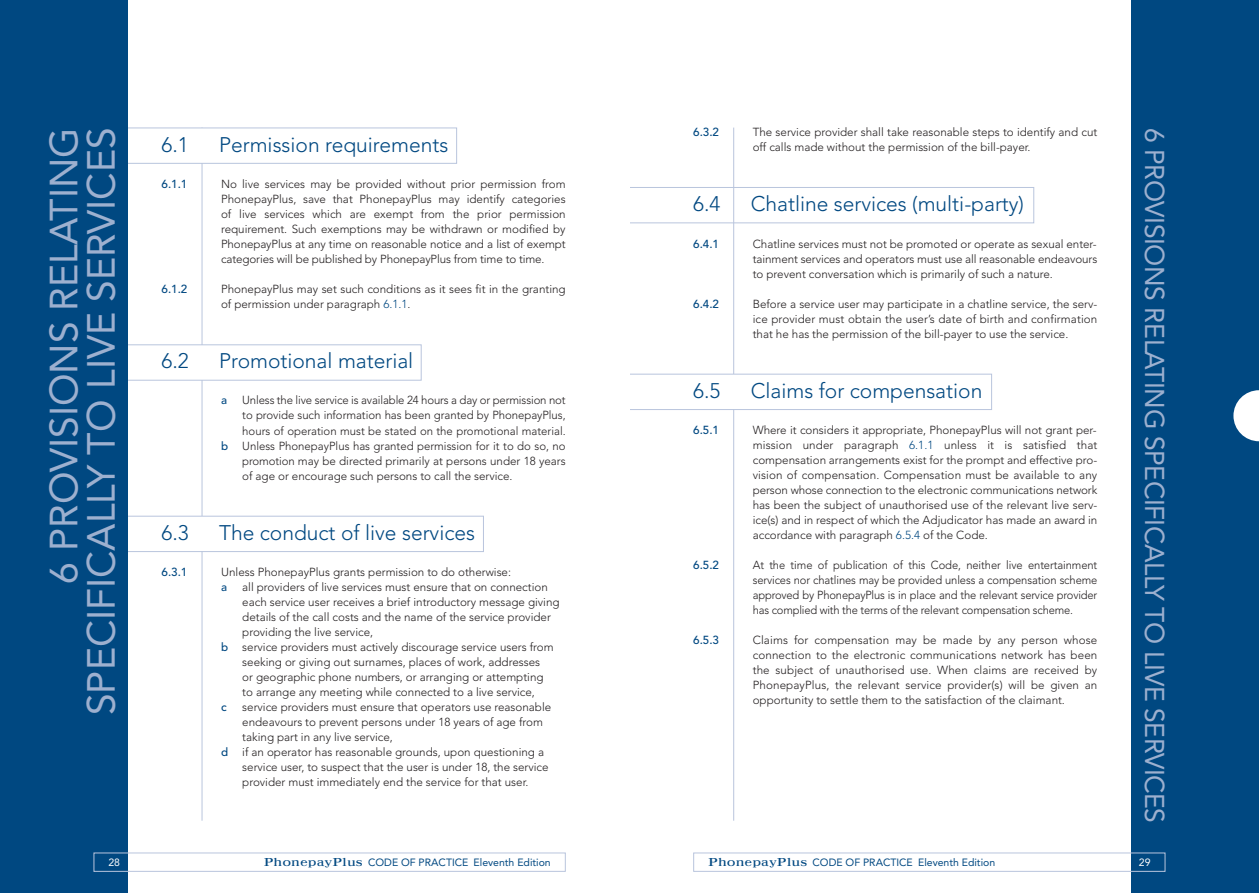
<style>
.page{position:relative;width:1259px;height:893px;background:#fff}
.page>*{position:absolute;margin:0;border:0;box-sizing:border-box;transform-origin:0 0}
.t1{font:39px/37.5px "Avenir";color:#9db0cf;text-align:right}
.t2{font:27px "Avenir";letter-spacing:-.015em;color:#9db0cf}
.t3{font:300 21px "Avenir";color:#004881}
.t4{font:300 11.7px/15px "Avenir";color:#231f20;text-align:justify}
.t5{font:300 11.7px/15px "Avenir";color:#231f20;text-align:justify;scale:.96 1}
.t6{font:500 11.7px "Avenir";color:#004881}
.t7{font:10.5px "Avenir";color:#004881}
.t8{font:10.5px "Avenir";color:#fff}
.s1{color:#004881}
.s2{font-weight:500;color:#004881}
.s3{font-family:"Maximus"}
</style>
<div class="page">
<hr style="left:202px;top:128px;width:1px;height:693px;background:#b9c5dd">
<hr style="left:733px;top:128px;width:1px;height:693px;background:#b9c5dd">
<div style="left:626px;top:374px;width:365px;height:35px;background:#fff"></div>
<div style="left:625px;top:374px;width:367px;height:36px;border:1px solid #b9c5dd"></div>
<div style="left:120px;top:345px;width:301px;height:35px;background:#fff"></div>
<div style="left:119px;top:344px;width:302px;height:37px;border:1px solid #b9c5dd"></div>
<div style="left:120px;top:517px;width:363px;height:34px;background:#fff"></div>
<div style="left:119px;top:516px;width:365px;height:36px;border:1px solid #b9c5dd"></div>
<div style="left:120px;top:128px;width:336px;height:35px;background:#fff"></div>
<div style="left:119px;top:128px;width:338px;height:36px;border:1px solid #b9c5dd"></div>
<div style="left:625px;top:187px;width:409px;height:36px;border:1px solid #b9c5dd"></div>
<div style="left:1131px;top:0;width:128px;height:893px;background:#004881"></div>
<div style="left:693px;top:853px;width:472px;height:19px;border:1px solid #b9c5dd"></div>
<svg style="left:1233px;top:390px;width:26px;height:51px"></svg>
<div style="left:0;top:0;width:128px;height:893px;background:#004881"></div>
<div style="left:94px;top:853px;width:472px;height:19px;border:1px solid #b9c5dd"></div>
<div style="left:621px;top:183px;width:8px;height:51px;background:#fff"></div>
<div style="left:621px;top:369px;width:8px;height:52px;background:#fff"></div>
<h1 class="t1" style="left:48px;top:715px;width:589px;rotate:-90deg">6 PROVISIONS RELATING<br>SPECIFICALLY TO LIVE SERVICES</h1>
<h3 class="t3" style="left:162px;top:136px;width:29px">6.1</h3>
<h3 class="t3" style="left:219px;top:136px;width:231px">Permission requirements</h3>
<p class="t6" style="left:162px;top:179px;width:27px">6.1.1</p>
<p class="t4" style="left:221px;top:178px;width:346px">No live services may be provided without prior permission from PhonepayPlus, save that PhonepayPlus may identify categories of live services which are exempt from the prior permission requirement. Such exemptions may be withdrawn or modified by PhonepayPlus at any time on reasonable notice and a list of exempt categories will be published by PhonepayPlus from time to time.</p>
<p class="t6" style="left:162px;top:284px;width:27px">6.1.2</p>
<p class="t4" style="left:221px;top:283px;width:346px">PhonepayPlus may set such conditions as it sees fit in the granting of permission under paragraph <span class="s1">6.1.1</span>.</p>
<h3 class="t3" style="left:162px;top:352px;width:29px">6.2</h3>
<h3 class="t3" style="left:219px;top:352px;width:196px">Promotional material</h3>
<p class="t6" style="left:221px;top:396px;width:8px">a</p>
<p class="t4" style="left:242px;top:394px;width:325px">Unless the live service is available 24 hours a day or permission not</p>
<p class="t4" style="left:242px;top:409px;width:325px">to provide such information has been granted by PhonepayPlus,</p>
<p class="t4" style="left:242px;top:424px;width:325px">hours of operation must be stated on the promotional material.</p>
<p class="t4" style="left:221px;top:439px;width:346px"><span class="s2">b</span> Unless PhonepayPlus has granted permission for it to do so, no</p>
<p class="t4" style="left:242px;top:454px;width:325px">promotion may be directed primarily at persons under 18 years</p>
<p class="t4" style="left:242px;top:469px;width:272px">of age or encourage such persons to call the service.</p>
<h3 class="t3" style="left:162px;top:524px;width:29px">6.3</h3>
<h3 class="t3" style="left:219px;top:524px;width:257px">The conduct of live services</h3>
<p class="t6" style="left:162px;top:567px;width:27px">6.3.1</p>
<p class="t4" style="left:221px;top:565px;width:291px">Unless PhonepayPlus grants permission to do otherwise:</p>
<p class="t6" style="left:221px;top:582px;width:8px">a</p>
<p class="t4" style="left:242px;top:580px;width:307px">all providers of live services must ensure that on connection</p>
<p class="t4" style="left:242px;top:595px;width:319px">each service user receives a brief introductory message giving</p>
<p class="t4" style="left:242px;top:610px;width:310px">details of the call costs and the name of the service provider</p>
<p class="t4" style="left:242px;top:625px;width:132px">providing the live service,</p>
<p class="t4" style="left:221px;top:640px;width:334px"><span class="s2">b</span> service providers must actively discourage service users from</p>
<p class="t4" style="left:242px;top:655px;width:299px">seeking or giving out surnames, places of work, addresses</p>
<p class="t4" style="left:242px;top:670px;width:303px">or geographic phone numbers, or arranging or attempting</p>
<p class="t4" style="left:242px;top:685px;width:294px">to arrange any meeting while connected to a live service,</p>
<p class="t6" style="left:221px;top:702px;width:7px">c</p>
<p class="t4" style="left:242px;top:700px;width:310px">service providers must ensure that operators use reasonable</p>
<p class="t4" style="left:242px;top:715px;width:302px">endeavours to prevent persons under 18 years of age from</p>
<p class="t4" style="left:242px;top:730px;width:152px">taking part in any live service,</p>
<p class="t4" style="left:221px;top:745px;width:324px"><span class="s2">d</span> if an operator has reasonable grounds, upon questioning a</p>
<p class="t4" style="left:242px;top:760px;width:308px">service user, to suspect that the user is under 18, the service</p>
<p class="t4" style="left:242px;top:775px;width:288px">provider must immediately end the service for that user.</p>
<p class="t8" style="left:108px;top:858px;width:13px">28</p>
<p class="t7" style="left:264px;top:858px;width:288px"><span class="s3">PhonepayPlus</span> CODE OF PRACTICE Eleventh Edition</p>
<p class="t6" style="left:693px;top:128px;width:27px">6.3.2</p>
<p class="t4" style="left:753px;top:126px;width:346px">The service provider shall take reasonable steps to identify and cut off calls made without the permission of the bill-payer.</p>
<h3 class="t3" style="left:693px;top:195px;width:29px">6.4</h3>
<h3 class="t3" style="left:750px;top:195px;width:275px">Chatline services (multi-party)</h3>
<p class="t6" style="left:693px;top:239px;width:27px">6.4.1</p>
<p class="t4" style="left:753px;top:237px;width:346px">Chatline services must not be promoted or operate as sexual enter&shy;tainment services and operators must use all reasonable endeavours to prevent conversation which is primarily of such a nature.</p>
<p class="t6" style="left:693px;top:299px;width:27px">6.4.2</p>
<p class="t4" style="left:753px;top:297px;width:346px">Before a service user may participate in a chatline service, the serv&shy;ice provider must obtain the user’s date of birth and confirmation that he has the permission of the bill-payer to use the service.</p>
<h3 class="t3" style="left:693px;top:382px;width:29px">6.5</h3>
<h3 class="t3" style="left:750px;top:382px;width:233px">Claims for compensation</h3>
<p class="t6" style="left:693px;top:425px;width:27px">6.5.1</p>
<p class="t4" style="left:753px;top:423px;width:346px">Where it considers it appropriate, PhonepayPlus will not grant per&shy;mission under paragraph <span class="s1">6.1.1</span> unless it is satisfied that compensation arrangements exist for the prompt and effective pro&shy;vision of compensation. Compensation must be available to any person whose connection to the electronic communications network has been the subject of unauthorised use of the relevant live serv&shy;ice(s) and in respect of which the Adjudicator has made an award in accordance with paragraph <span class="s1">6.5.4</span> of the Code.</p>
<p class="t6" style="left:693px;top:560px;width:27px">6.5.2</p>
<p class="t5" style="left:753px;top:558px;width:360px">At the time of publication of this Code, neither live entertainment services nor chatlines may be provided unless a compensation scheme approved by PhonepayPlus is in place and the relevant service provider has complied with the terms of the relevant compensation scheme.</p>
<p class="t6" style="left:693px;top:635px;width:27px">6.5.3</p>
<p class="t4" style="left:753px;top:633px;width:346px">Claims for compensation may be made by any person whose connection to the electronic communications network has been the subject of unauthorised use. When claims are received by PhonepayPlus, the relevant service provider(s) will be given an opportunity to settle them to the satisfaction of the claimant.</p>
<h2 class="t2" style="left:1165px;top:128px;width:697px;rotate:90deg">6 PROVISIONS RELATING SPECIFICALLY TO LIVE SERVICES</h2>
<p class="t7" style="left:708px;top:858px;width:288px"><span class="s3">PhonepayPlus</span> CODE OF PRACTICE Eleventh Edition</p>
<p class="t8" style="left:1139px;top:858px;width:13px">29</p>
</div>
